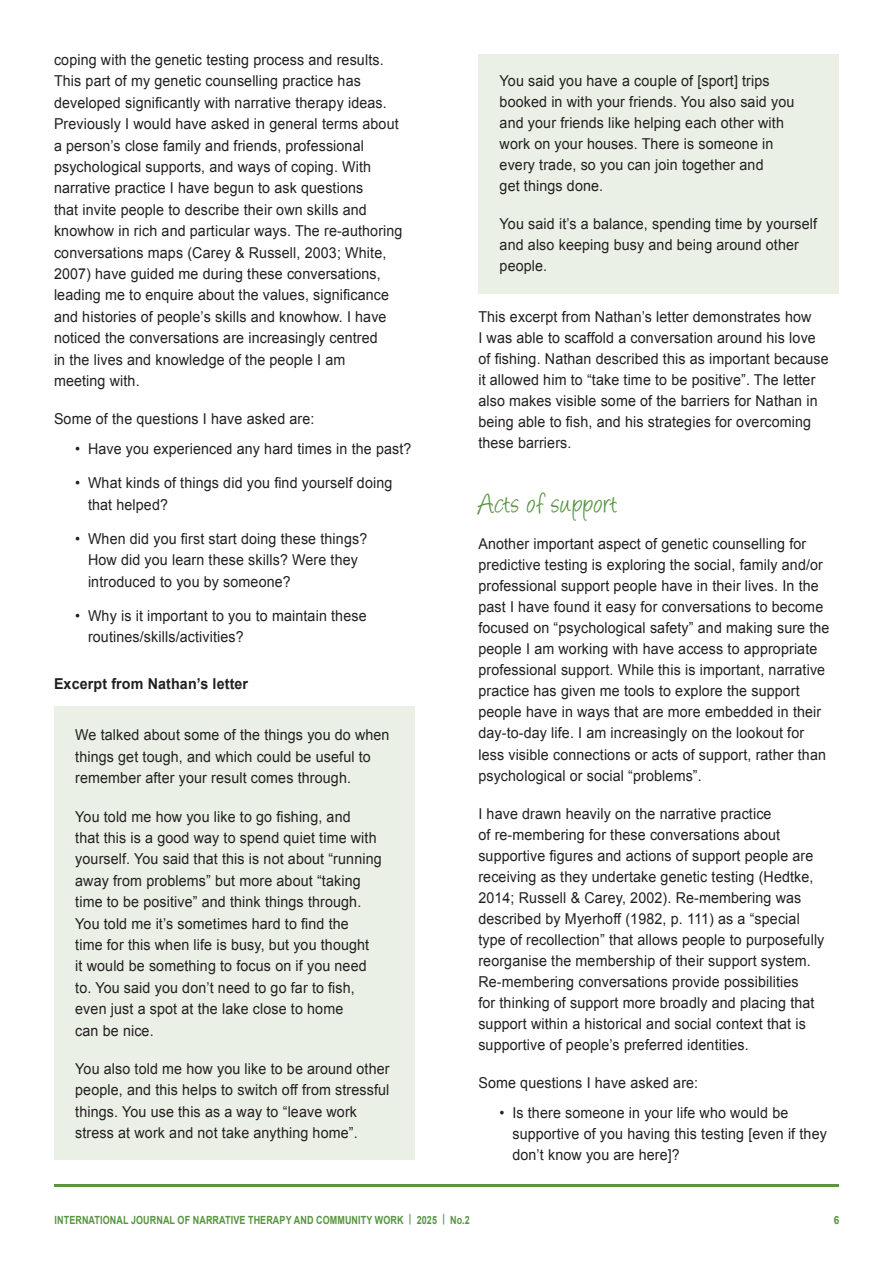
<style>
.page{position:relative;width:893px;height:1263px;background:#fff}
.page>*{position:absolute;margin:0;border:0;box-sizing:border-box;transform-origin:0 0}
.Heading_1{font:33px "Angelina";letter-spacing:.035em;color:#579541;scale:.9 1}
.Paragraph{font:15px/21px "Arial";letter-spacing:.01em;color:#231f20;scale:.95 1}
.Letters_Documents{font:15px/21.5px "Arial";letter-spacing:.01em;color:#231f20;scale:.95 1}
.Letters_Documents_heading{font:700 15px "Arial";letter-spacing:.01em;color:#231f20;scale:.95 1}
.t1{font:700 11.25px "Arial";letter-spacing:.01em;color:#579541;scale:.8 1}
.t2{font:700 11.25px "Arial";letter-spacing:.01em;color:#579541;scale:.9 1}
</style>
<div class="page">
<hr style="left:54px;top:1184px;width:785px;height:2px;background:#579541">
<div style="left:478px;top:54px;width:361px;height:239px;background:#eaf0e5"></div>
<div style="left:54px;top:706px;width:361px;height:454px;background:#eaf0e5"></div>
<p class="Paragraph" style="left:54px;top:49px;width:368px;line-height:21.5px">coping with the genetic testing process and results.<br>This part of my genetic counselling practice has developed significantly with narrative therapy ideas.<br>Previously I would have asked in general terms about a person’s close family and friends, professional psychological supports, and ways of coping. With narrative practice I have begun to ask questions<br>that invite people to describe their own skills and knowhow in rich and particular ways. The re-authoring conversations maps (Carey &amp; Russell, 2003; White, 2007) have guided me during these conversations, leading me to enquire about the values, significance and histories of people’s skills and knowhow. I have noticed the conversations are increasingly centred<br>in the lives and knowledge of the people I am<br>meeting with.</p>
<p class="Paragraph" style="left:54px;top:409px;width:276px">Some of the questions I have asked are:</p>
<p class="Paragraph" style="left:75px;top:439px;width:355px">• Have you experienced any hard times in the past?</p>
<p class="Paragraph" style="left:88px;top:473px;width:322px;line-height:21.5px;text-indent:-13px">• What kinds of things did you find yourself doing that helped?</p>
<p class="Paragraph" style="left:88px;top:528px;width:295px;line-height:21.5px;text-indent:-13px">• When did you first start doing these things?<br>How did you learn these skills? Were they introduced to you by someone?</p>
<p class="Paragraph" style="left:88px;top:605px;width:295px;line-height:21.5px;text-indent:-13px">• Why is it important to you to maintain these routines/skills/activities?</p>
<p class="Letters_Documents_heading" style="left:54px;top:674px;width:206px">Excerpt from Nathan’s letter</p>
<p class="Letters_Documents" style="left:75px;top:724px;width:332px">We talked about some of the things you do when things get tough, and which could be useful to remember after your result comes through.</p>
<p class="Letters_Documents" style="left:75px;top:806px;width:324px">You told me how you like to go fishing, and<br>that this is a good way to spend quiet time with yourself. You said that this is not about “running away from problems” but more about “taking time to be positive” and think things through.<br>You told me it’s sometimes hard to find the<br>time for this when life is busy, but you thought<br>it would be something to focus on if you need to. You said you don’t need to go far to fish, even just a spot at the lake close to home<br>can be nice.</p>
<p class="Letters_Documents" style="left:75px;top:1058px;width:332px">You also told me how you like to be around other people, and this helps to switch off from stressful things. You use this as a way to “leave work stress at work and not take anything home”.</p>
<p class="Letters_Documents" style="left:500px;top:70px;width:312px;line-height:21px">You said you have a couple of [sport] trips booked in with your friends. You also said you and your friends like helping each other with work on your houses. There is someone in every trade, so you can join together and<br>get things done.</p>
<p class="Letters_Documents" style="left:500px;top:214px;width:336px;line-height:21px">You said it’s a balance, spending time by yourself and also keeping busy and being around other people.</p>
<p class="Paragraph" style="left:478px;top:306px;width:370px">This excerpt from Nathan’s letter demonstrates how<br>I was able to scaffold a conversation around his love of fishing. Nathan described this as important because it allowed him to “take time to be positive”. The letter also makes visible some of the barriers for Nathan in being able to fish, and his strategies for overcoming these barriers.</p>
<p class="Heading_1" style="left:478px;top:490px;width:156px">Acts of support</p>
<p class="Paragraph" style="left:478px;top:533px;width:371px">Another important aspect of genetic counselling for predictive testing is exploring the social, family and/or professional support people have in their lives. In the past I have found it easy for conversations to become focused on “psychological safety” and making sure the people I am working with have access to appropriate professional support. While this is important, narrative practice has given me tools to explore the support people have in ways that are more embedded in their day-to-day life. I am increasingly on the lookout for less visible connections or acts of support, rather than psychological or social “problems”.</p>
<p class="Paragraph" style="left:478px;top:803px;width:366px">I have drawn heavily on the narrative practice<br>of re-membering for these conversations about supportive figures and actions of support people are receiving as they undertake genetic testing (Hedtke, 2014; Russell &amp; Carey, 2002). Re-membering was described by Myerhoff (1982, p. 111) as a “special type of recollection” that allows people to purposefully reorganise the membership of their support system.<br>Re-membering conversations provide possibilities<br>for thinking of support more broadly and placing that support within a historical and social context that is supportive of people’s preferred identities.</p>
<p class="Paragraph" style="left:478px;top:1072px;width:233px">Some questions I have asked are:</p>
<p class="Paragraph" style="left:512px;top:1102px;width:333px;text-indent:-13px">• Is there someone in your life who would be supportive of you having this testing [even if they don’t know you are here]?</p>
<p class="t1" style="left:55px;top:1212px;width:521px">INTERNATIONAL JOURNAL OF NARRATIVE THERAPY AND COMMUNITY WORK | 2025 | No.2</p>
<p class="t2" style="left:834px;top:1212px;width:8px">6</p>
</div>
